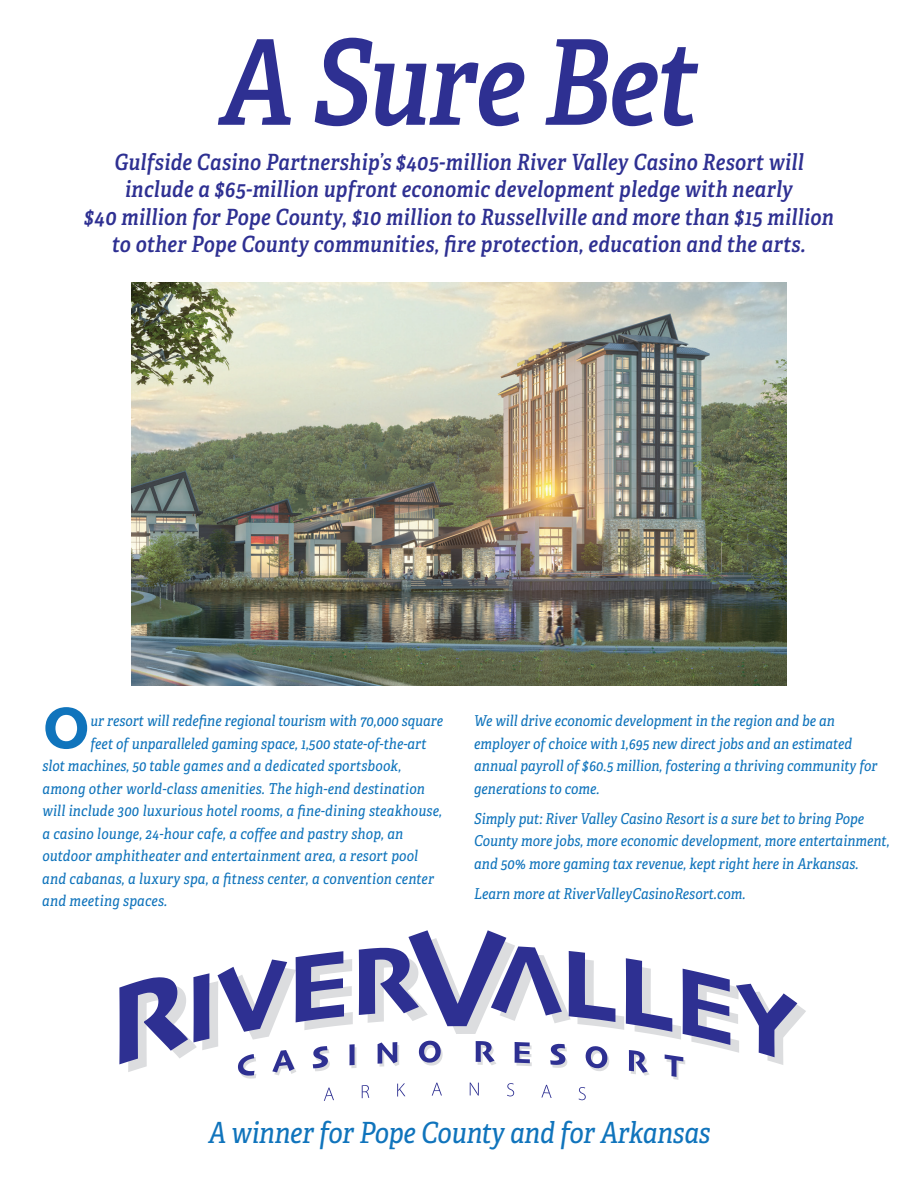
<style>
.page{position:relative;width:918px;height:1188px;background:#fff}
.page>*{position:absolute;margin:0;border:0;box-sizing:border-box;transform-origin:0 0}
.t1{font:italic 118.2px "Adelle Condensed Sb";letter-spacing:-.01em;color:#2e3092}
.t2{font:60.6px "Skia";color:#1074bc}
.t3{font:italic 29.25px "Adelle Condensed";color:#1074bc}
.t4{font:italic 22.35px/27.3px "Adelle Condensed Sb";letter-spacing:.02em;color:#2e3092;text-align:center}
.t5{font:italic 15px/22.5px "Adelle Condensed";letter-spacing:.01em;color:#1074bc}
.s1{font-size:14.4px}
</style>
<div class="page">
<img style="left:132px;top:282px;width:654px;height:403px">
<svg style="left:119px;top:930px;width:687px;height:171px"></svg>
<h1 class="t1" style="left:220px;top:-3px;width:480px">A Sure Bet</h1>
<p class="t4" style="left:84px;top:148px;width:751px">Gulfside Casino Partnership’s $405-million River Valley Casino Resort will include a $65-million upfront economic development pledge with nearly<br>$40 million for Pope County, $10 million to Russellville and more than $15 million to other Pope County communities, fire protection, education and the arts.</p>
<h2 class="t2" style="left:43px;top:692px;width:49px">O</h2>
<p class="t5" style="left:90px;top:709px;width:354px"><span class="s1">u</span>r resort will redefine regional tourism with 70,000 square</p>
<p class="t5" style="left:90px;top:732px;width:338px">feet of unparalleled gaming space, 1,500 state-of-the-art</p>
<p class="t5" style="left:43px;top:754px;width:360px">slot machines, 50 table games and a dedicated sportsbook,</p>
<p class="t5" style="left:42px;top:777px;width:384px">among other world-class amenities. The high-end destination</p>
<p class="t5" style="left:42px;top:799px;width:401px">will include 300 luxurious hotel rooms, a fine-dining steakhouse,</p>
<p class="t5" style="left:42px;top:822px;width:362px">a casino lounge, 24-hour cafe, a coffee and pastry shop, an</p>
<p class="t5" style="left:42px;top:844px;width:377px">outdoor amphitheater and entertainment area, a resort pool</p>
<p class="t5" style="left:42px;top:867px;width:393px">and cabanas, a luxury spa, a fitness center, a convention center</p>
<p class="t5" style="left:42px;top:889px;width:127px">and meeting spaces.</p>
<p class="t5" style="left:474px;top:709px;width:405px">We will drive economic development in the region and be an employer of choice with 1,695 new direct jobs and an estimated annual payroll of $60.5 million, fostering a thriving community for generations to come.</p>
<p class="t5" style="left:474px;top:807px;width:417px">Simply put: River Valley Casino Resort is a sure bet to bring Pope<br>County more jobs, more economic development, more entertainment, and 50% more gaming tax revenue, kept right here in Arkansas.</p>
<p class="t5" style="left:474px;top:882px;width:273px">Learn more at RiverValleyCasinoResort.com.</p>
<h3 class="t3" style="left:209px;top:1111px;width:503px">A winner for Pope County and for Arkansas</h3>
</div>
